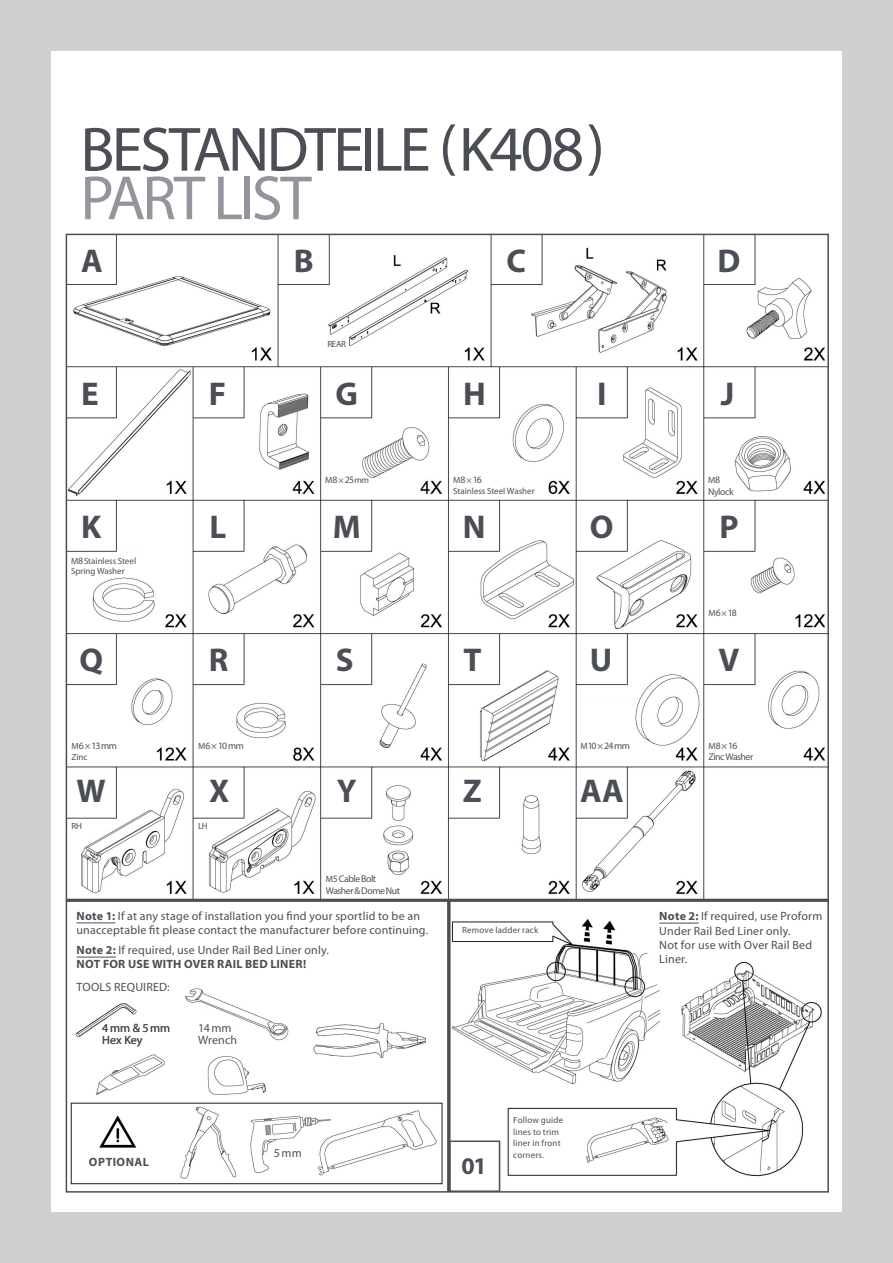
<style>
.page{position:relative;width:893px;height:1263px;background:#cecfce}
.page>*{position:absolute;margin:0;border:0;box-sizing:border-box;transform-origin:0 0}
.t1{font:63px/48.6px "Myriad Pro";letter-spacing:-.045em;color:#4b4f55}
.t2{font:700 33px "Myriad Pro";color:#4b4f55}
.t3{font:700 24px "Myriad Pro";color:#4b4f55}
.t4{font:12px/14.4px "Myriad Pro";letter-spacing:.015em;color:#4b4f55}
.t5{font:700 12px "Myriad Pro";letter-spacing:.025em;color:#4b4f55}
.t6{font:9.75px/11.7px "Myriad Pro";letter-spacing:-.05em;color:#4b4f55}
.t7{font:9px/11.4px "Myriad Pro";color:#4b4f55}
.t8{font:9px "Myriad Pro";letter-spacing:.02em;color:#4b4f55}
.s1{font-size:64.5px}
.s2{color:#92969c}
.s3{font-size:9.75px}
.s4{font-size:9px}
.s5{font-weight:700}
</style>
<div class="page">
<div style="left:51px;top:51px;width:791px;height:1161px;background:#fff"></div>
<img style="left:69px;top:237px;width:757px;height:952px">
<hr style="left:66px;top:899px;width:762px;height:3px;background:#4b4f55">
<hr style="left:448px;top:900px;width:3px;height:292px;background:#4b4f55">
<hr style="left:77px;top:922px;width:38px;height:1px;background:#4b4f55">
<hr style="left:77px;top:957px;width:39px;height:1px;background:#4b4f55">
<hr style="left:659px;top:923px;width:40px;height:1px;background:#4b4f55">
<div style="left:449px;top:1140px;width:51px;height:52px;background:#fff;border:2px solid #4b4f55"></div>
<h1 class="t1" style="left:80px;top:124px;width:526px;text-indent:224px">teile (K<span class="s1">408</span>)<br><span class="s2">PART LI ST</span></h1>
<h2 class="t2" style="left:81px;top:239px;width:23px">A</h2>
<h2 class="t2" style="left:294px;top:239px;width:21px">B</h2>
<h2 class="t2" style="left:506px;top:239px;width:19px">C</h2>
<h2 class="t2" style="left:717px;top:239px;width:24px">D</h2>
<h1 class="t1" style="left:80px;top:124px;width:124px">BeSTAND</h1>
<p class="t7" style="left:327px;top:338px;width:20px">REAR</p>
<h2 class="t2" style="left:81px;top:372px;width:16px">E</h2>
<h2 class="t2" style="left:209px;top:372px;width:19px">F</h2>
<h2 class="t2" style="left:335px;top:372px;width:24px">G</h2>
<h2 class="t2" style="left:463px;top:372px;width:24px">H</h2>
<h2 class="t2" style="left:597px;top:372px;width:11px">I</h2>
<h2 class="t2" style="left:721px;top:372px;width:15px">J</h2>
<p class="t7" style="left:325px;top:475px;width:45px">M<span class="s3">8</span> × <span class="s3">25</span> mm</p>
<p class="t6" style="left:453px;top:474px;width:30px"><span class="s4">M</span>8 <span class="s4">×</span> 16</p>
<p class="t7" style="left:453px;top:485px;width:83px">Stainless Steel Washer</p>
<p class="t7" style="left:708px;top:474px;width:14px">M<span class="s3">8</span></p>
<p class="t6" style="left:708px;top:486px;width:27px">Nylock</p>
<h2 class="t2" style="left:81px;top:506px;width:22px">K</h2>
<h2 class="t2" style="left:209px;top:506px;width:15px">L</h2>
<h2 class="t2" style="left:333px;top:506px;width:29px">M</h2>
<h2 class="t2" style="left:463px;top:506px;width:24px">N</h2>
<h2 class="t2" style="left:590px;top:506px;width:23px">O</h2>
<h2 class="t2" style="left:719px;top:506px;width:21px">P</h2>
<p class="t7" style="left:71px;top:555px;width:67px;line-height:10.8px">M<span class="s3">8</span> Stainless Steel<br>Spring Washer</p>
<p class="t6" style="left:708px;top:607px;width:30px"><span class="s4">M</span>6 <span class="s4">×</span> 18</p>
<h2 class="t2" style="left:79px;top:638px;width:25px">Q</h2>
<h2 class="t2" style="left:209px;top:638px;width:18px">R</h2>
<h2 class="t2" style="left:336px;top:638px;width:19px">S</h2>
<h2 class="t2" style="left:463px;top:638px;width:20px">T</h2>
<h2 class="t2" style="left:590px;top:638px;width:20px">U</h2>
<h2 class="t2" style="left:718px;top:638px;width:22px">V</h2>
<p class="t6" style="left:72px;top:740px;width:47px"><span class="s4">M</span>6 × 13 mm</p>
<p class="t7" style="left:72px;top:751px;width:18px">Zinc</p>
<p class="t6" style="left:198px;top:740px;width:47px"><span class="s4">M</span>6 × 10 mm</p>
<p class="t6" style="left:580px;top:740px;width:51px"><span class="s4">M</span>10 × 24 mm</p>
<p class="t6" style="left:708px;top:739px;width:46px"><span class="s4">M</span>8 × 16<br>Zinc Washer</p>
<h2 class="t2" style="left:76px;top:769px;width:31px">W</h2>
<h2 class="t2" style="left:209px;top:769px;width:22px">X</h2>
<h2 class="t2" style="left:337px;top:769px;width:21px">Y</h2>
<h2 class="t2" style="left:463px;top:769px;width:21px">Z</h2>
<h2 class="t2" style="left:580px;top:769px;width:45px">AA</h2>
<p class="t7" style="left:72px;top:820px;width:12px">RH</p>
<p class="t7" style="left:198px;top:820px;width:11px">LH</p>
<p class="t6" style="left:326px;top:873px;width:76px"><span class="s4">M</span>5 Cable Bolt<br>Washer &amp; Dome Nut</p>
<p class="t4" style="left:77px;top:908px;width:353px"><span class="s5">Note 1:</span> If at any stage of installation you find your sportlid to be an unacceptable fit please contact the manufacturer before continuing.</p>
<p class="t4" style="left:77px;top:943px;width:254px"><span class="s5">Note 2:</span> If required, use Under Rail Bed Liner only.<br><span class="s5">NOT FOR USE WITH OVER</span></p>
<p class="t5" style="left:217px;top:957px;width:91px">RAIL BED LINER!</p>
<p class="t4" style="left:77px;top:980px;width:9px">TOOL</p>
<p class="t4" style="left:106px;top:980px;width:66px">S REQUI RED:</p>
<p class="t4" style="left:102px;top:1022px;width:70px;line-height:11.4px">4 mm &amp; 5 mm<br>Hex Key</p>
<p class="t4" style="left:198px;top:1022px;width:41px;line-height:11.4px">14 mm<br>Wrench</p>
<p class="t5" style="left:89px;top:1154px;width:61px">optional</p>
<p class="t4" style="left:274px;top:1146px;width:29px">5 mm</p>
<p class="t8" style="left:462px;top:925px;width:78px">Remove ladder rack</p>
<h3 class="t3" style="left:461px;top:1150px;width:27px">01</h3>
<p class="t7" style="left:513px;top:1114px;width:51px">Follow guide lines to trim liner in front corners.</p>
<p class="t4" style="left:659px;top:909px;width:165px"><span class="s5">Note 2:</span> If required, use Proform<br>Under Rail Bed Liner only.<br>N ot for use with Over Rail Bed<br>Liner.</p>
</div>
